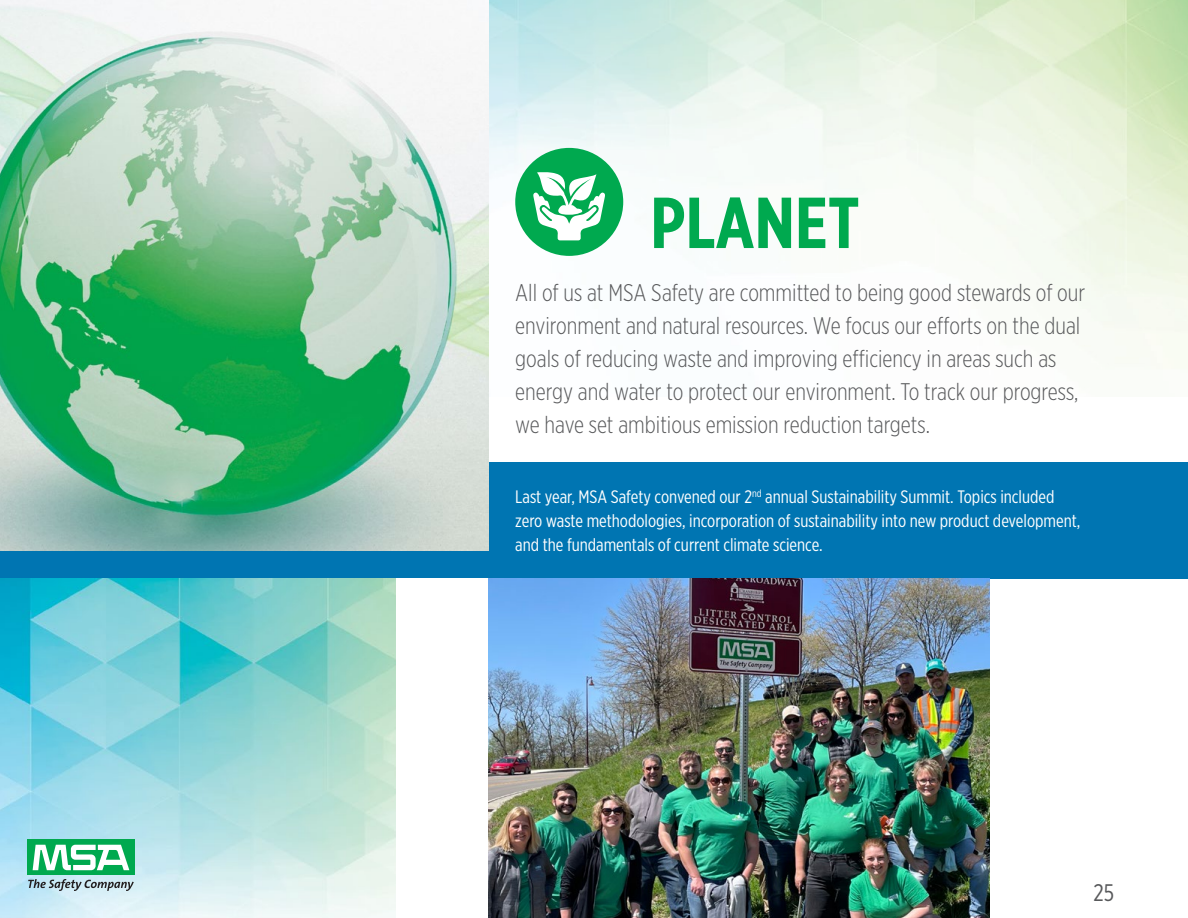
<style>
.page{position:relative;width:1188px;height:918px;background:#fff}
.page>*{position:absolute;margin:0;border:0;box-sizing:border-box;transform-origin:0 0}
.t1{font:700 72px "Gotham X Narrow";color:#00a94f}
.t2{font:300 24px/33px "Gotham X Narrow";color:#58595b}
.t3{font:24px "Gotham X Narrow";color:#58595b}
.t4{font:18px/24px "Gotham X Narrow";color:#fff}
</style>
<div class="page">
<img style="left:488px;top:0;width:700px;height:396px">
<div style="left:488px;top:462px;width:700px;height:116px;background:#0075b2"></div>
<img style="left:0;top:578px;width:396px;height:340px">
<img style="left:0;top:0;width:488px;height:551px">
<img style="left:488px;top:578px;width:502px;height:340px">
<div style="left:0;top:551px;width:502px;height:27px;background:#0075b2"></div>
<div style="left:515px;top:148px;width:108px;height:108px;background:#00a94f;border-radius:50%"></div>
<svg style="left:533px;top:172px;width:72px;height:68px"></svg>
<div style="left:27px;top:839px;width:108px;height:36px;background:#00a94f"></div>
<svg style="left:33px;top:845px;width:96px;height:25px"></svg>
<svg style="left:28px;top:879px;width:106px;height:12px"></svg>
<h1 class="t1" style="left:650px;top:178px;width:211px">PLANET</h1>
<p class="t2" style="left:515px;top:276px;width:572px">All of us at MSA Safety are committed to being good stewards of our environment and natural resources. We focus our efforts on the dual goals of reducing waste and improving efficiency in areas such as energy and water to protect our environment. To track our progress, we have set ambitious emission reduction targets.</p>
<p class="t4" style="left:515px;top:485px;width:567px">Last year, MSA Safety convened our 2<sup>nd</sup> annual Sustainability Summit. Topics included zero waste methodologies, incorporation of sustainability into new product development, and the fundamentals of current climate science.</p>
<p class="t3" style="left:1093px;top:878px;width:22px">25</p>
</div>
